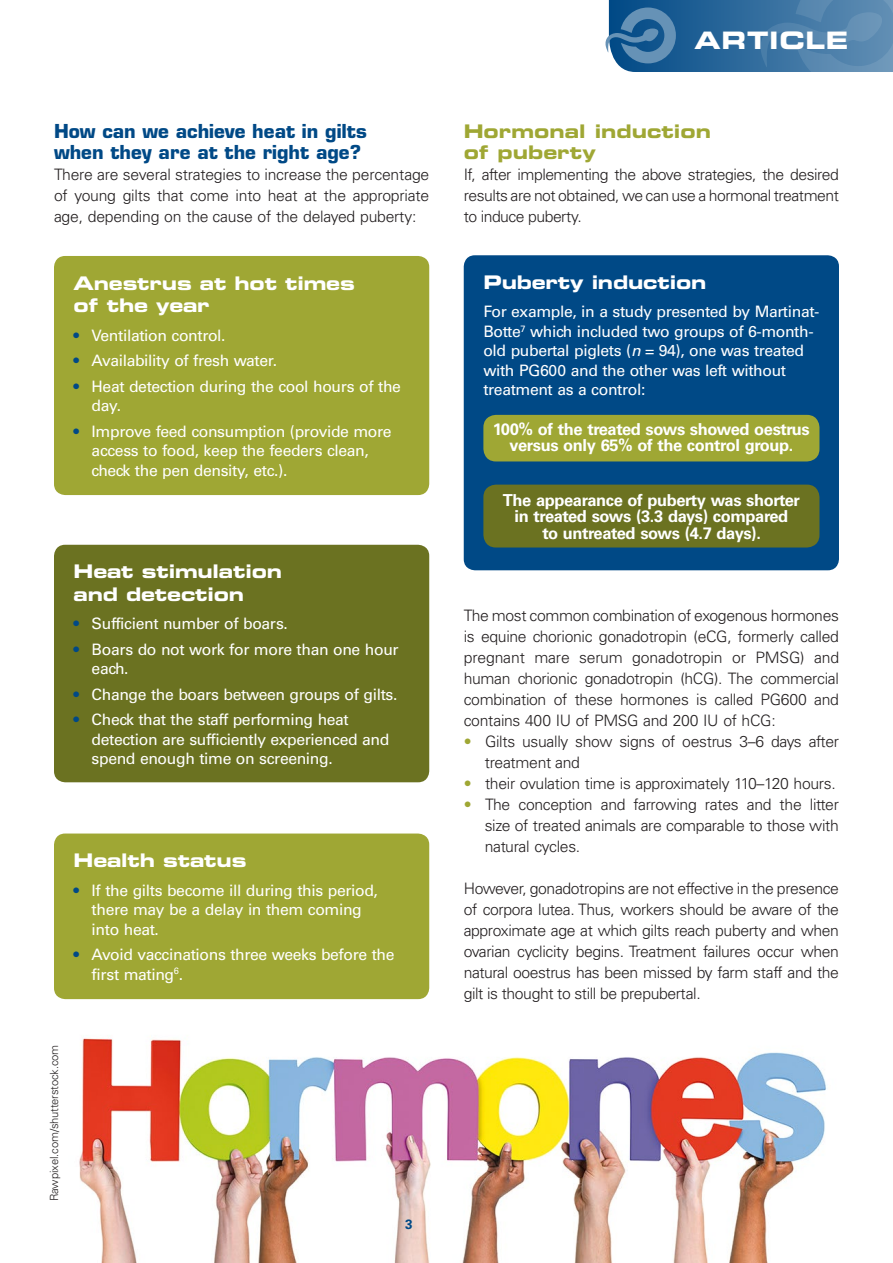
<style>
.page{position:relative;width:893px;height:1263px;background:#fff}
.page>*{position:absolute;margin:0;border:0;box-sizing:border-box;transform-origin:0 0}
.t1{font:24px "Eurostile LT Std Bold Ex 2";letter-spacing:.03em;color:#fff}
.MSD_Despiece_titular{font:18.75px/22.5px "Eurostile LT Std Bold Ex 2";letter-spacing:-.01em;color:#fff}
.MSD_Apartado_2{font:700 18.75px/21px "Eurostile LT Std";color:#004986}
.MSD_Apartado_1{font:18.75px/21px "Eurostile LT Std Bold Ex 2";color:#9fa734}
.MSD_Despiece_texto{font:700 16.5px/16.5px "Univers LT Std";letter-spacing:-.025em;color:#fff;text-align:center}
.MSD_Despiece_texto-2{font:15.75px/19.5px "Univers LT Std";letter-spacing:-.025em;color:#fff}
.MSD_Texto_despues_li{font:300 15.75px/21px "Univers LT Std";letter-spacing:-.02em;color:#231f20;text-align:justify}
.MSD_Texto_antes_list{font:300 15.75px/21px "Univers LT Std";letter-spacing:-.02em;color:#231f20;text-align:justify}
.MSD_Texto_normal{font:300 15.75px/21px "Univers LT Std";letter-spacing:-.015em;color:#231f20;text-align:justify}
.t2{font:700 13.5px "Univers LT Std";color:#004986}
.MSD_Fuente_foto{font:300 11.25px "Univers LT Std";letter-spacing:-.01em;color:#231f20}
.s1{color:#004986}
.s2{font-style:italic}
.s3{color:#9fa734}
</style>
<div class="page">
<svg style="left:605px;top:0;width:288px;height:72px;background:#4076a4"></svg>
<img style="left:79px;top:1038px;width:748px;height:225px">
<div style="left:54px;top:256px;width:375px;height:239px;background:#9fa734;border-radius:11px"></div>
<div style="left:54px;top:833px;width:375px;height:166px;background:#9fa734;border-radius:11px"></div>
<div style="left:54px;top:545px;width:375px;height:237px;background:#6b7221;border-radius:11px"></div>
<div style="left:464px;top:255px;width:375px;height:315px;background:#004986;border-radius:11px"></div>
<div style="left:483px;top:415px;width:336px;height:46px;background:#9fa734;border-radius:13px"></div>
<div style="left:483px;top:485px;width:336px;height:62px;background:#6b7221;border-radius:13px"></div>
<p class="MSD_Apartado_2" style="left:54px;top:121px;width:314px">How can we achieve heat in gilts when they are at the right age?</p>
<p class="MSD_Texto_normal" style="left:54px;top:164px;width:377px">There are several strategies to increase the percentage of young gilts that come into heat at the appropriate age, depending on the cause of the delayed puberty:</p>
<p class="MSD_Despiece_titular" style="left:74px;top:271px;width:283px">Anestrus at hot times of the year</p>
<p class="MSD_Despiece_texto-2" style="left:74px;top:325px;width:153px"><span class="s1">•</span> Ventilation control.</p>
<p class="MSD_Despiece_texto-2" style="left:74px;top:351px;width:205px"><span class="s1">•</span> Availability of fresh water.</p>
<p class="MSD_Despiece_texto-2" style="left:92px;top:376px;width:311px;text-indent:-18px"><span class="s1">•</span> Heat detection during the cool hours of the day.</p>
<p class="MSD_Despiece_texto-2" style="left:92px;top:421px;width:302px;text-indent:-18px"><span class="s1">•</span> Improve feed consumption (provide more access to food, keep the feeders clean, check the pen density, etc.).</p>
<p class="MSD_Despiece_titular" style="left:74px;top:560px;width:210px">Heat stimulation and detection</p>
<p class="MSD_Despiece_texto-2" style="left:74px;top:614px;width:216px"><span class="s1">•</span> Sufficient number of boars.</p>
<p class="MSD_Despiece_texto-2" style="left:92px;top:640px;width:309px;text-indent:-18px"><span class="s1">•</span> Boars do not work for more than one hour each.</p>
<p class="MSD_Despiece_texto-2" style="left:74px;top:685px;width:325px"><span class="s1">•</span> Change the boars between groups of gilts.</p>
<p class="MSD_Despiece_texto-2" style="left:92px;top:710px;width:299px;text-indent:-18px"><span class="s1">•</span> Check that the staff performing heat detection are sufficiently experienced and spend enough time on screening.</p>
<p class="MSD_Despiece_titular" style="left:74px;top:849px;width:174px">Health status</p>
<p class="MSD_Despiece_texto-2" style="left:92px;top:880px;width:288px;text-indent:-18px"><span class="s1">•</span> If the gilts become ill during this period, there may be a delay in them coming into heat.</p>
<p class="MSD_Despiece_texto-2" style="left:92px;top:945px;width:304px;text-indent:-18px"><span class="s1">•</span> Avoid vaccinations three weeks before the first mating<sup>6</sup>.</p>
<p class="MSD_Fuente_foto" style="left:47px;top:1201px;width:158px;rotate:-90deg">Rawpixel.com/shutterstock.com</p>
<p class="t2" style="left:405px;top:1217px;width:9px">3</p>
<h1 class="t1" style="left:694px;top:24px;width:155px">ARTICLE</h1>
<p class="MSD_Apartado_1" style="left:464px;top:120px;width:249px">Hormonal induction of puberty</p>
<p class="MSD_Texto_despues_li" style="left:464px;top:164px;width:377px">If, after implementing the above strategies, the desired results are not obtained, we can use a hormonal treatment to induce puberty.</p>
<p class="MSD_Despiece_titular" style="left:483px;top:270px;width:224px">Puberty induction</p>
<p class="MSD_Despiece_texto-2" style="left:483px;top:302px;width:338px">For example, in a study presented by Martinat-Botte<sup>7</sup> which included two groups of 6-month&shy;old pubertal piglets (<span class="s2">n</span> = 94), one was treated with PG600 and the other was left without treatment as a control:</p>
<p class="MSD_Despiece_texto" style="left:493px;top:421px;width:318px">100% of the treated sows showed oestrus versus only 65% of the control group.</p>
<p class="MSD_Despiece_texto" style="left:503px;top:492px;width:299px">The appearance of puberty was shorter in treated sows (3.3 days) compared<br>to untreated sows (4.7 days).</p>
<p class="MSD_Texto_antes_list" style="left:464px;top:605px;width:377px">The most common combination of exogenous hormones is equine chorionic gonadotropin (eCG, formerly called pregnant mare serum gonadotropin or PMSG) and human chorionic gonadotropin (hCG). The commercial combination of these hormones is called PG600 and contains 400 IU of PMSG and 200 IU of hCG:</p>
<p class="MSD_Texto_despues_li" style="left:485px;top:731px;width:356px;text-indent:-21px"><span class="s3">•</span> Gilts usually show signs of oestrus 3–6 days after treatment and</p>
<p class="MSD_Texto_despues_li" style="left:464px;top:773px;width:373px"><span class="s3">•</span> their ovulation time is approximately 110–120 hours.</p>
<p class="MSD_Texto_despues_li" style="left:485px;top:794px;width:356px;text-indent:-21px"><span class="s3">•</span> The conception and farrowing rates and the litter size of treated animals are comparable to those with natural cycles.</p>
<p class="MSD_Texto_despues_li" style="left:464px;top:878px;width:377px">However, gonadotropins are not effective in the presence of corpora lutea. Thus, workers should be aware of the approximate age at which gilts reach puberty and when ovarian cyclicity begins. Treatment failures occur when natural ooestrus has been missed by farm staff and the gilt is thought to still be prepubertal.</p>
</div>
